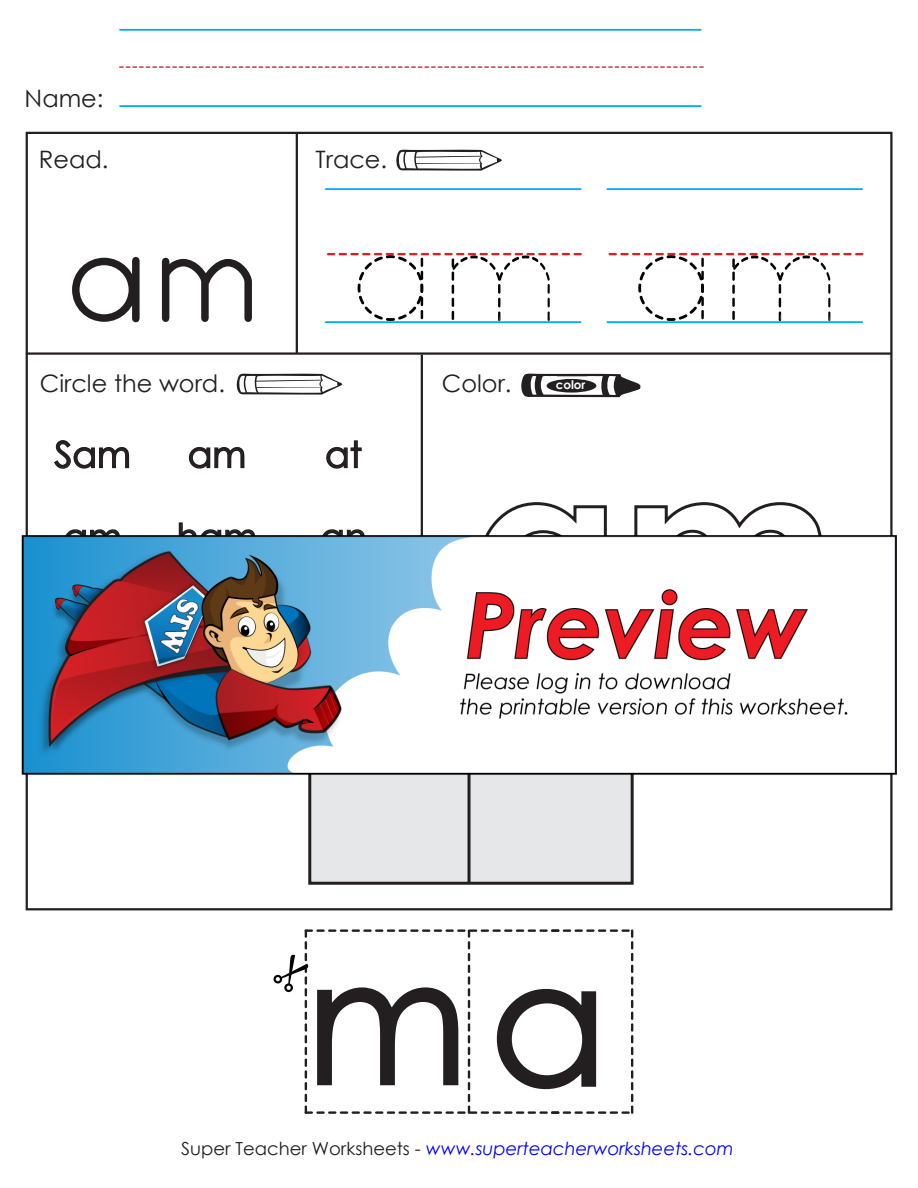
<style>
.page{position:relative;width:918px;height:1188px;background:#fff}
.page>*{position:absolute;margin:0;border:0;box-sizing:border-box;transform-origin:0 0}
.t1{font:174px "Century STW3";color:#231f20}
.t2{font:36px "Century STW3";color:#231f20}
.t3{font:24px "Century Gothic 2";color:#231f20}
.t4{font:italic 18px "Century Gothic 2";color:#00f}
.t5{font:700 12px "Century Gothic 2";color:#fff}
.s1{font-style:normal;color:#231f20}
</style>
<div class="page">
<hr style="left:421px;top:355px;width:2px;height:322px;background:#231f20">
<hr style="left:296px;top:133px;width:2px;height:221px;background:#231f20">
<hr style="left:26px;top:352px;width:866px;height:3px;background:#231f20">
<hr style="left:120px;top:29px;width:581px;height:2px;background:#00aeef">
<hr style="left:120px;top:105px;width:581px;height:2px;background:#00aeef">
<svg style="left:119px;top:66px;width:585px;height:2px"></svg>
<svg style="left:54px;top:440px;width:76px;height:29px"></svg>
<svg style="left:188px;top:447px;width:57px;height:22px"></svg>
<svg style="left:326px;top:440px;width:36px;height:29px"></svg>
<hr style="left:326px;top:188px;width:255px;height:2px;background:#00aeef">
<hr style="left:607px;top:188px;width:255px;height:2px;background:#00aeef">
<hr style="left:326px;top:321px;width:255px;height:2px;background:#00aeef">
<hr style="left:607px;top:321px;width:255px;height:2px;background:#00aeef">
<svg style="left:521px;top:373px;width:120px;height:25px"></svg>
<svg style="left:500px;top:502px;width:107px;height:14px"></svg>
<svg style="left:634px;top:502px;width:179px;height:14px"></svg>
<div style="left:547px;top:379px;width:49px;height:14px;background:#231f20;border-radius:50%"></div>
<div style="left:310px;top:700px;width:322px;height:183px;background:#e6e7e9"></div>
<div style="left:308px;top:699px;width:326px;height:186px;border:3px solid #231f20"></div>
<hr style="left:468px;top:700px;width:3px;height:184px;background:#231f20">
<div style="left:273px;top:975px;width:9px;height:9px;border:2px solid #040503;border-radius:50%"></div>
<svg style="left:281px;top:929px;width:352px;height:185px"></svg>
<svg style="left:396px;top:149px;width:106px;height:22px"></svg>
<svg style="left:237px;top:373px;width:106px;height:22px"></svg>
<svg style="left:327px;top:253px;width:255px;height:68px"></svg>
<svg style="left:609px;top:253px;width:254px;height:68px"></svg>
<svg style="left:161px;top:257px;width:91px;height:65px"></svg>
<div style="left:72px;top:258px;width:64px;height:64px;border:8px solid #231f20;border-radius:50%"></div>
<div style="left:132px;top:261px;width:8px;height:58px;background:#231f20"></div>
<img style="left:21px;top:516px;width:876px;height:274px">
<p class="t3" style="left:25px;top:81px;width:80px">Name:</p>
<p class="t3" style="left:39px;top:143px;width:71px">Read.</p>
<p class="t3" style="left:316px;top:143px;width:73px">Trace.</p>
<p class="t3" style="left:40px;top:366px;width:187px">Circle the word.</p>
<p class="t2" style="left:55px;top:429px;width:78px">Sam</p>
<p class="t2" style="left:63px;top:512px;width:60px">am</p>
<p class="t2" style="left:188px;top:429px;width:60px">am</p>
<p class="t2" style="left:177px;top:512px;width:82px">ham</p>
<p class="t2" style="left:325px;top:429px;width:38px">at</p>
<p class="t2" style="left:320px;top:512px;width:48px">an</p>
<p class="t3" style="left:442px;top:366px;width:71px">Color.</p>
<p class="t5" style="left:556px;top:376px;width:31px">color</p>
<p class="t1" style="left:305px;top:900px;width:304px">ma</p>
<p class="t4" style="left:181px;top:1136px;width:554px"><span class="s1">Super Teacher Worksheets -</span> www.superteacherworksheets.com</p>
</div>
